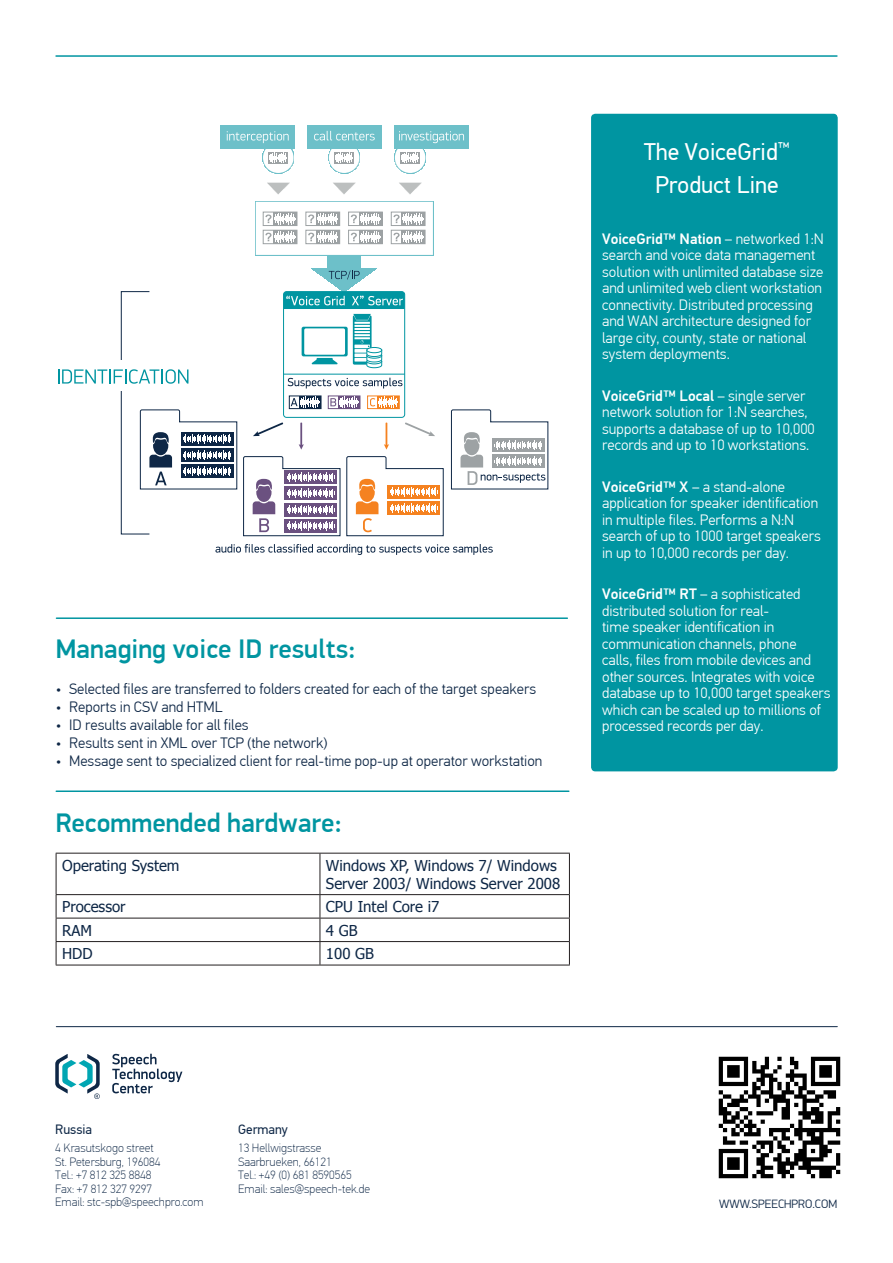
<style>
.page{position:relative;width:893px;height:1263px;background:#fff}
.page>*{position:absolute;margin:0;border:0;box-sizing:border-box;transform-origin:0 0}
._3_ЗАГОЛОВОК{font:500 27px "PF Din Display Pro";color:#0095a1}
._4_ЗАГОЛОВОК{font:24px "PF Din Text Pro";color:#fff}
._4_ЗАГОЛОВОК-2{font:300 15px/16.5px "PF Din Text Pro";color:#fff}
.Маркированный_список{font:300 15px "PF Din Text Pro";color:#0e2746}
.t1{font:15px/18px "Tahoma";color:#0e2746}
.Текст_9{font:13.5px "PF Din Text Pro";color:#0e2746}
.t2{font:300 12.15px "PF Din Display Pro";color:#0e2746}
.Текст_8{font:100 12px/13.5px "PF Din Text Pro";color:#0e2746}
.s1{font-weight:500}
</style>
<div class="page">
<hr style="left:56px;top:55px;width:781px;height:2px;background:#0095a1">
<hr style="left:56px;top:853px;width:264px;height:1px;background:#231f20">
<hr style="left:56px;top:853px;width:1px;height:41px;background:#231f20">
<hr style="left:320px;top:853px;width:250px;height:1px;background:#231f20">
<hr style="left:320px;top:853px;width:1px;height:41px;background:#231f20">
<hr style="left:569px;top:853px;width:1px;height:41px;background:#231f20">
<hr style="left:56px;top:894px;width:264px;height:1px;background:#231f20">
<hr style="left:320px;top:894px;width:250px;height:1px;background:#231f20">
<hr style="left:56px;top:918px;width:264px;height:1px;background:#231f20">
<hr style="left:320px;top:918px;width:250px;height:1px;background:#231f20">
<hr style="left:56px;top:941px;width:264px;height:1px;background:#231f20">
<svg style="left:56px;top:895px;width:1px;height:70px"></svg>
<hr style="left:320px;top:941px;width:250px;height:1px;background:#231f20">
<svg style="left:320px;top:895px;width:1px;height:70px"></svg>
<svg style="left:569px;top:895px;width:1px;height:70px"></svg>
<hr style="left:56px;top:965px;width:264px;height:1px;background:#231f20">
<hr style="left:320px;top:965px;width:250px;height:1px;background:#231f20">
<hr style="left:56px;top:790px;width:513px;height:2px;background:#0095a1">
<hr style="left:56px;top:617px;width:511px;height:2px;background:#0095a1">
<img style="left:293px;top:152px;width:1px;height:12px">
<img style="left:255px;top:201px;width:178px;height:54px">
<svg style="left:333px;top:183px;width:22px;height:11px"></svg>
<svg style="left:253px;top:422px;width:31px;height:14px"></svg>
<div style="left:283px;top:291px;width:122px;height:127px;border:1px solid #0095a1;border-radius:3px"></div>
<hr style="left:284px;top:374px;width:121px;height:1px;background:#0095a1">
<svg style="left:288px;top:378px;width:114px;height:10px"></svg>
<svg style="left:384px;top:422px;width:5px;height:28px"></svg>
<svg style="left:284px;top:270px;width:121px;height:98px"></svg>
<div style="left:367px;top:396px;width:32px;height:13px;background:#fff;border:1px solid #f58220"></div>
<div style="left:377px;top:396px;width:22px;height:13px;background:#f58220"></div>
<svg style="left:370px;top:397px;width:28px;height:11px"></svg>
<svg style="left:328px;top:396px;width:10px;height:13px"></svg>
<div style="left:338px;top:396px;width:22px;height:13px;background:#6b5180"></div>
<svg style="left:330px;top:397px;width:29px;height:11px"></svg>
<svg style="left:289px;top:396px;width:10px;height:13px"></svg>
<div style="left:299px;top:396px;width:22px;height:13px;background:#0e2746"></div>
<svg style="left:291px;top:397px;width:29px;height:11px"></svg>
<div style="left:121px;top:291px;width:29px;height:243px;border:1px solid #0e2746"></div>
<div style="left:74px;top:360px;width:141px;height:30px;background:#fff"></div>
<svg style="left:58px;top:369px;width:130px;height:15px"></svg>
<div style="left:263px;top:212px;width:34px;height:14px;border:1px solid #9da2a4"></div>
<div style="left:274px;top:212px;width:23px;height:14px;background:#9da2a4"></div>
<svg style="left:265px;top:213px;width:31px;height:12px"></svg>
<div style="left:263px;top:230px;width:34px;height:14px;border:1px solid #9da2a4"></div>
<div style="left:274px;top:230px;width:23px;height:14px;background:#9da2a4"></div>
<svg style="left:265px;top:231px;width:31px;height:12px"></svg>
<div style="left:306px;top:212px;width:34px;height:14px;border:1px solid #9da2a4"></div>
<div style="left:316px;top:212px;width:24px;height:14px;background:#9da2a4"></div>
<svg style="left:308px;top:213px;width:30px;height:12px"></svg>
<div style="left:306px;top:230px;width:34px;height:14px;border:1px solid #9da2a4"></div>
<div style="left:316px;top:230px;width:24px;height:14px;background:#9da2a4"></div>
<svg style="left:308px;top:231px;width:30px;height:12px"></svg>
<div style="left:348px;top:212px;width:35px;height:14px;border:1px solid #9da2a4"></div>
<div style="left:359px;top:212px;width:23px;height:14px;background:#9da2a4"></div>
<svg style="left:351px;top:213px;width:30px;height:12px"></svg>
<div style="left:348px;top:230px;width:35px;height:14px;border:1px solid #9da2a4"></div>
<div style="left:359px;top:230px;width:23px;height:14px;background:#9da2a4"></div>
<svg style="left:351px;top:231px;width:30px;height:12px"></svg>
<div style="left:391px;top:212px;width:34px;height:14px;border:1px solid #9da2a4"></div>
<div style="left:402px;top:212px;width:23px;height:14px;background:#9da2a4"></div>
<svg style="left:393px;top:213px;width:31px;height:12px"></svg>
<div style="left:391px;top:230px;width:34px;height:14px;border:1px solid #9da2a4"></div>
<div style="left:402px;top:230px;width:23px;height:14px;background:#9da2a4"></div>
<svg style="left:393px;top:231px;width:31px;height:12px"></svg>
<svg style="left:215px;top:544px;width:278px;height:11px"></svg>
<svg style="left:299px;top:422px;width:5px;height:28px"></svg>
<svg style="left:405px;top:422px;width:30px;height:14px"></svg>
<svg style="left:267px;top:183px;width:23px;height:11px"></svg>
<svg style="left:399px;top:183px;width:22px;height:11px"></svg>
<svg style="left:140px;top:409px;width:97px;height:80px"></svg>
<svg style="left:243px;top:456px;width:97px;height:80px"></svg>
<svg style="left:346px;top:456px;width:98px;height:80px"></svg>
<svg style="left:451px;top:409px;width:97px;height:80px"></svg>
<img style="left:220px;top:126px;width:74px;height:22px">
<svg style="left:227px;top:131px;width:66px;height:43px"></svg>
<svg style="left:314px;top:131px;width:61px;height:43px"></svg>
<img style="left:394px;top:126px;width:74px;height:22px">
<svg style="left:396px;top:131px;width:68px;height:43px"></svg>
<div style="left:591px;top:114px;width:247px;height:657px;background:#0095a1;border-radius:4px"></div>
<img style="left:718px;top:1056px;width:123px;height:123px">
<hr style="left:56px;top:1026px;width:781px;height:1px;background:#0e2746">
<svg style="left:55px;top:1054px;width:45px;height:45px"></svg>
<svg style="left:112px;top:1054px;width:70px;height:39px"></svg>
<p class="_3_ЗАГОЛОВОК" style="left:56px;top:632px;width:302px">Managing voice ID results:</p>
<p class="Маркированный_список" style="left:56px;top:680px;width:482px">• Selected files are transferred to folders created for each of the target speakers</p>
<p class="Маркированный_список" style="left:56px;top:698px;width:169px">• Reports in CSV and HTML</p>
<p class="Маркированный_список" style="left:56px;top:716px;width:194px">• ID results available for all files</p>
<p class="Маркированный_список" style="left:56px;top:734px;width:274px">• Results sent in XML over TCP (the network)</p>
<p class="Маркированный_список" style="left:56px;top:752px;width:488px">• Message sent to specialized client for real-time pop-up at operator workstation</p>
<p class="_3_ЗАГОЛОВОК" style="left:56px;top:806px;width:288px">Recommended hardware:</p>
<p class="t1" style="left:62px;top:855px;width:119px">Operating System</p>
<p class="t1" style="left:326px;top:855px;width:236px">Windows XP, Windows 7/ Windows<br>Server 2003/ Windows Server 2008</p>
<p class="t1" style="left:62px;top:897px;width:65px">Processor</p>
<p class="t1" style="left:326px;top:897px;width:115px">CPU Intel Core i7</p>
<p class="t1" style="left:62px;top:920px;width:31px">RAM</p>
<p class="t1" style="left:326px;top:920px;width:33px">4 GB</p>
<p class="t1" style="left:62px;top:944px;width:32px">HDD</p>
<p class="t1" style="left:326px;top:944px;width:50px">100 GB</p>
<p class="_4_ЗАГОЛОВОК" style="left:644px;top:138px;width:147px">The VoiceGrid<sup>™</sup></p>
<p class="_4_ЗАГОЛОВОК" style="left:655px;top:171px;width:125px">Product Line</p>
<p class="_4_ЗАГОЛОВОК-2" style="left:602px;top:230px;width:223px"><span class="s1">VoiceGrid™ Nation</span> – networked 1:N search and voice data management solution with unlimited database size and unlimited web client workstation connectivity. Distributed processing and WAN architecture designed for large city, county, state or national system deployments.</p>
<p class="_4_ЗАГОЛОВОК-2" style="left:602px;top:387px;width:214px"><span class="s1">VoiceGrid™ Local</span> – single server network solution for 1:N searches, supports a database of up to 10,000 records and up to 10 workstations.</p>
<p class="_4_ЗАГОЛОВОК-2" style="left:602px;top:478px;width:220px"><span class="s1">VoiceGrid™ X</span> – a stand-alone application for speaker identification in multiple files. Performs a N:N search of up to 1000 target speakers in up to 10,000 records per day.</p>
<p class="_4_ЗАГОЛОВОК-2" style="left:602px;top:586px;width:230px"><span class="s1">VoiceGrid™ RT</span> – a sophisticated distributed solution for real-<br>time speaker identification in communication channels, phone calls, files from mobile devices and other sources. Integrates with voice database up to 10,000 target speakers which can be scaled up to millions of processed records per day.</p>
<p class="Текст_9" style="left:55px;top:1122px;width:38px">Russia</p>
<p class="Текст_8" style="left:55px;top:1141px;width:150px">4 Krasutskogo street<br>St. Petersburg, 196084<br>Tel.: +7 812 325 8848<br>Fax: +7 812 327 9297<br>Email: stc-spb@speechpro.com</p>
<p class="Текст_9" style="left:238px;top:1122px;width:51px">Germany</p>
<p class="Текст_8" style="left:238px;top:1141px;width:133px">13 Hellwigstrasse<br>Saarbrueken, 66121<br>Tel.: +49 (0) 681 8590565<br>Email: sales@speech-tek.de</p>
<p class="t2" style="left:719px;top:1196px;width:119px">WWW.SPEECHPRO.COM</p>
</div>
